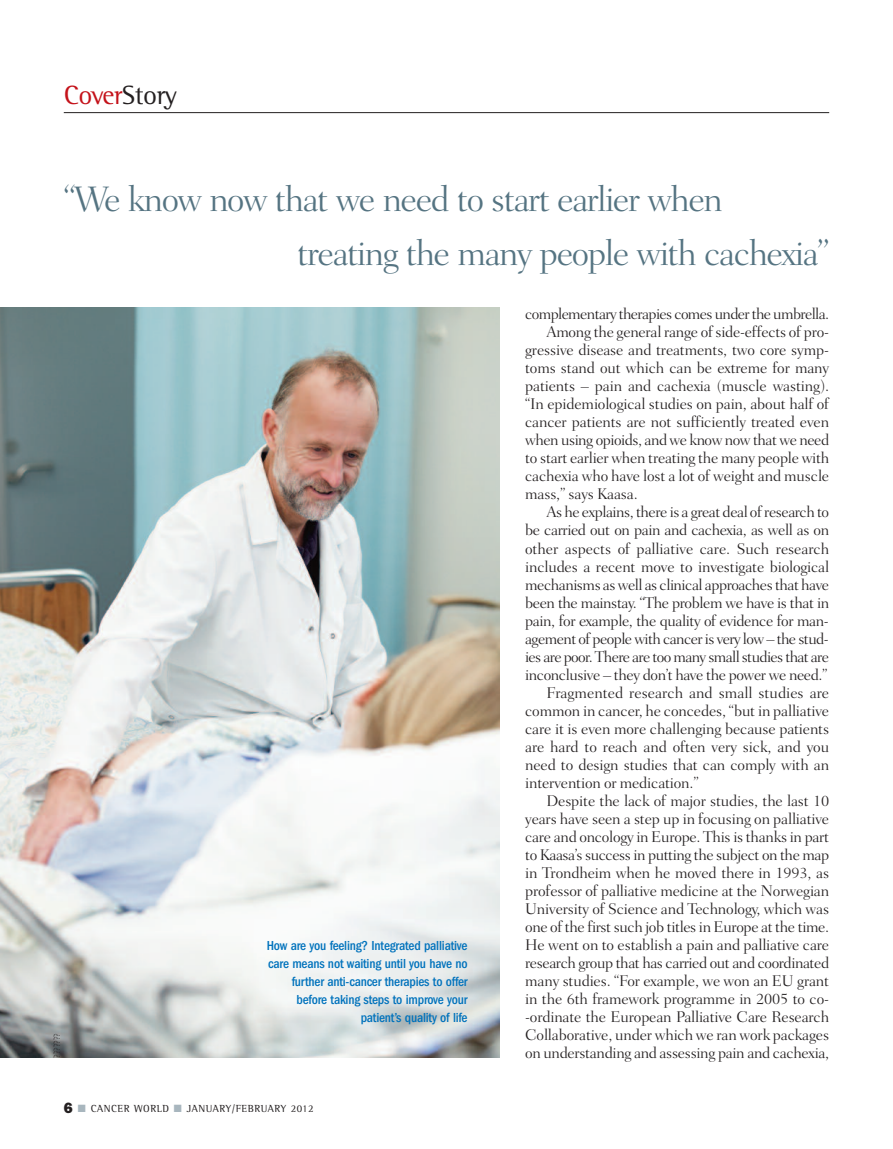
<style>
.page{position:relative;width:893px;height:1149px;background:#fff}
.page>*{position:absolute;margin:0;border:0;box-sizing:border-box;transform-origin:0 0}
.t1{font:300 36px/54px "Fairfield LH";letter-spacing:-.04em;color:#557482}
.t2{font:27px "Rotis Semi Serif";letter-spacing:-.015em;color:#c4121a}
.t3{font:300 15.75px "Fairfield LH";letter-spacing:-.01em;color:#231f20}
.t4{font:300 15.75px "Fairfield LH";letter-spacing:-.03em;color:#231f20}
.t5{font:300 15.75px "Fairfield LH";letter-spacing:-.04em;color:#231f20}
.t6{font:300 15.75px "Fairfield LH";letter-spacing:-.035em;color:#231f20}
.t7{font:500 condensed 13.5px/18px "ITC Franklin Gothic Std";letter-spacing:-.015em;color:#0072bc;text-align:right}
.t8{font:10.5px "Rotis Semi Serif";letter-spacing:.05em;color:#231f20}
.t9{font:300 9px "Fairfield LH";color:#231f20}
.s1{color:#231f20}
.s2{font-family:"Franklin Gothic";font-weight:800;font-size:15px}
.s3{color:#a8b6be}
</style>
<div class="page">
<hr style="left:64px;top:112px;width:765px;height:1px;background:#231f20">
<img style="left:0;top:307px;width:500px;height:750px">
<h2 class="t2" style="left:64px;top:86px;width:115px">Cover<span class="s1">Story</span></h2>
<h1 class="t1" style="left:297px;top:175px;width:534px;text-indent:-233px">“We know now that we need to start earlier when treating the many people with cachexia”</h1>
<p class="t9" style="left:53px;top:1057px;width:26px;rotate:-90deg">???????</p>
<p class="t7" style="left:267px;top:937px;width:202px">How are you feeling? Integrated palliative care means not waiting until you have no further anti-cancer therapies to offer before taking steps to improve your patient’s quality of life</p>
<p class="t8" style="left:64px;top:1104px;width:251px"><span class="s2">6</span> <span class="s3">■</span> CANCER WORLD <span class="s3">■</span> JANUARY/FEBRUARY 2012</p>
<p class="t5" style="left:525px;top:308px;width:305px">complementary therapies comes under the umbrella.</p>
<p class="t3" style="left:546px;top:326px;width:284px">Among the general range of side-effects of pro-</p>
<p class="t3" style="left:525px;top:344px;width:305px">gressive disease and treatments, two core symp-</p>
<p class="t3" style="left:525px;top:362px;width:306px">toms stand out which can be extreme for many</p>
<p class="t3" style="left:525px;top:380px;width:306px">patients – pain and cachexia (muscle wasting).</p>
<p class="t3" style="left:525px;top:398px;width:306px">“In epidemiological studies on pain, about half of</p>
<p class="t3" style="left:525px;top:416px;width:306px">cancer patients are not sufficiently treated even</p>
<p class="t4" style="left:525px;top:434px;width:306px">when using opioids, and we know now that we need</p>
<p class="t3" style="left:525px;top:452px;width:306px">to start earlier when treating the many people with</p>
<p class="t3" style="left:525px;top:470px;width:306px">cachexia who have lost a lot of weight and muscle</p>
<p class="t3" style="left:525px;top:488px;width:114px">mass,” says Kaasa.</p>
<p class="t4" style="left:546px;top:506px;width:284px">As he explains, there is a great deal of research to</p>
<p class="t3" style="left:525px;top:524px;width:306px">be carried out on pain and cachexia, as well as on</p>
<p class="t3" style="left:525px;top:542px;width:306px">other aspects of palliative care. Such research</p>
<p class="t3" style="left:525px;top:560px;width:306px">includes a recent move to investigate biological</p>
<p class="t4" style="left:525px;top:578px;width:306px">mechanisms as well as clinical approaches that have</p>
<p class="t3" style="left:525px;top:596px;width:306px">been the mainstay. “The problem we have is that in</p>
<p class="t3" style="left:525px;top:614px;width:305px">pain, for example, the quality of evidence for man-</p>
<p class="t6" style="left:525px;top:632px;width:305px">agement of people with cancer is very low – the stud-</p>
<p class="t5" style="left:525px;top:650px;width:306px">ies are poor. There are too many small studies that are</p>
<p class="t3" style="left:525px;top:668px;width:304px">inconclusive – they don’t have the power we need.”</p>
<p class="t3" style="left:546px;top:686px;width:284px">Fragmented research and small studies are</p>
<p class="t3" style="left:525px;top:704px;width:306px">common in cancer, he concedes, “but in palliative</p>
<p class="t3" style="left:525px;top:722px;width:306px">care it is even more challenging because patients</p>
<p class="t3" style="left:525px;top:740px;width:306px">are hard to reach and often very sick, and you</p>
<p class="t3" style="left:525px;top:758px;width:306px">need to design studies that can comply with an</p>
<p class="t3" style="left:525px;top:776px;width:175px">intervention or medication.”</p>
<p class="t3" style="left:546px;top:794px;width:284px">Despite the lack of major studies, the last 10</p>
<p class="t3" style="left:525px;top:812px;width:306px">years have seen a step up in focusing on palliative</p>
<p class="t3" style="left:525px;top:830px;width:306px">care and oncology in Europe. This is thanks in part</p>
<p class="t4" style="left:525px;top:848px;width:306px">to Kaasa’s success in putting the subject on the map</p>
<p class="t3" style="left:525px;top:866px;width:306px">in Trondheim when he moved there in 1993, as</p>
<p class="t3" style="left:525px;top:884px;width:306px">professor of palliative medicine at the Norwegian</p>
<p class="t3" style="left:525px;top:902px;width:306px">University of Science and Technology, which was</p>
<p class="t3" style="left:525px;top:920px;width:306px">one of the first such job titles in Europe at the time.</p>
<p class="t3" style="left:525px;top:938px;width:306px">He went on to establish a pain and palliative care</p>
<p class="t3" style="left:525px;top:956px;width:306px">research group that has carried out and coordinated</p>
<p class="t3" style="left:525px;top:974px;width:306px">many studies. “For example, we won an EU grant</p>
<p class="t3" style="left:525px;top:992px;width:305px">in the 6th framework programme in 2005 to co-</p>
<p class="t3" style="left:525px;top:1010px;width:306px">-ordinate the European Palliative Care Research</p>
<p class="t3" style="left:525px;top:1028px;width:306px">Collaborative, under which we ran work packages</p>
<p class="t3" style="left:525px;top:1046px;width:306px">on understanding and assessing pain and cachexia,</p>
</div>
